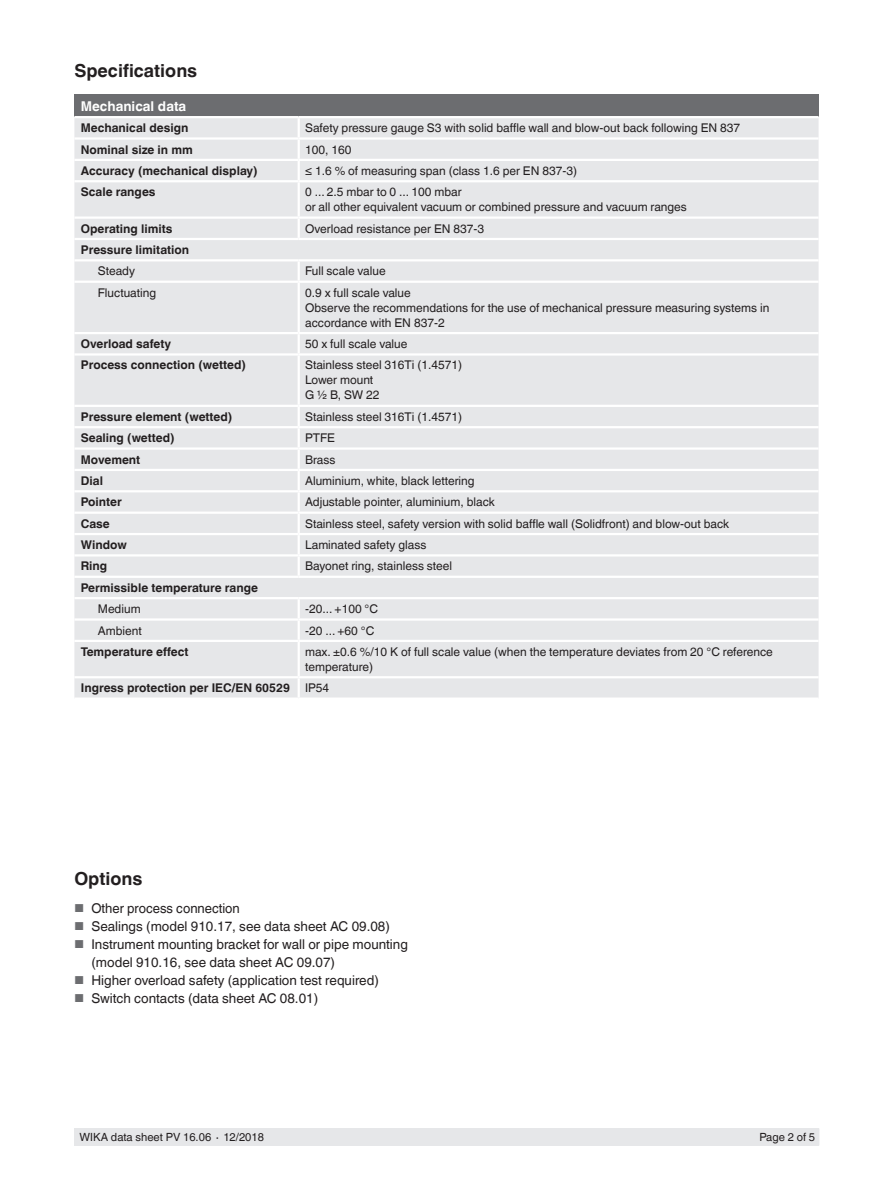
<style>
.page{position:relative;width:893px;height:1188px;background:#fff}
.page>*{position:absolute;margin:0;border:0;box-sizing:border-box;transform-origin:0 0}
.t1{font:700 18px "Helvetica World";color:#231f20}
.t2{font:13.5px/18px "Helvetica World";color:#231f20}
.t3{font:700 13.5px "Helvetica World";color:#fff}
.t4{font:12px/15px "Helvetica World";color:#231f20}
.t5{font:700 12px "Helvetica World";color:#231f20}
.t6{font:11.25px "Helvetica World";color:#231f20}
.s1{font-size:11.55px;color:#6c6d70}
</style>
<div class="page">
<div style="left:75px;top:1128px;width:744px;height:17px;background:#e6e7e9"></div>
<div style="left:74px;top:95px;width:745px;height:22px;background:#6c6d70"></div>
<div style="left:74px;top:118px;width:745px;height:580px;background:#e6e7e9"></div>
<hr style="left:74px;top:137px;width:225px;height:3px;background:#fff">
<hr style="left:299px;top:137px;width:520px;height:3px;background:#fff">
<svg style="left:298px;top:118px;width:2px;height:62px"></svg>
<hr style="left:74px;top:216px;width:225px;height:3px;background:#fff">
<hr style="left:299px;top:216px;width:520px;height:3px;background:#fff">
<svg style="left:298px;top:219px;width:2px;height:19px"></svg>
<hr style="left:298px;top:261px;width:2px;height:20px;background:#fff">
<hr style="left:74px;top:332px;width:225px;height:2px;background:#fff">
<hr style="left:299px;top:332px;width:520px;height:2px;background:#fff">
<svg style="left:298px;top:334px;width:2px;height:19px"></svg>
<hr style="left:298px;top:356px;width:2px;height:49px;background:#fff">
<hr style="left:74px;top:405px;width:225px;height:2px;background:#fff">
<hr style="left:299px;top:405px;width:520px;height:2px;background:#fff">
<hr style="left:74px;top:426px;width:225px;height:2px;background:#fff">
<hr style="left:299px;top:426px;width:520px;height:2px;background:#fff">
<hr style="left:74px;top:447px;width:225px;height:3px;background:#fff">
<hr style="left:299px;top:447px;width:520px;height:3px;background:#fff">
<hr style="left:74px;top:469px;width:225px;height:2px;background:#fff">
<hr style="left:299px;top:469px;width:520px;height:2px;background:#fff">
<svg style="left:298px;top:407px;width:2px;height:83px"></svg>
<hr style="left:74px;top:490px;width:225px;height:2px;background:#fff">
<hr style="left:299px;top:490px;width:520px;height:2px;background:#fff">
<hr style="left:298px;top:492px;width:2px;height:20px;background:#fff">
<hr style="left:74px;top:512px;width:225px;height:2px;background:#fff">
<hr style="left:299px;top:512px;width:520px;height:2px;background:#fff">
<hr style="left:74px;top:533px;width:225px;height:2px;background:#fff">
<hr style="left:299px;top:533px;width:520px;height:2px;background:#fff">
<hr style="left:74px;top:554px;width:225px;height:3px;background:#fff">
<hr style="left:299px;top:554px;width:520px;height:3px;background:#fff">
<svg style="left:298px;top:514px;width:2px;height:62px"></svg>
<hr style="left:74px;top:576px;width:225px;height:2px;background:#fff">
<hr style="left:299px;top:576px;width:520px;height:2px;background:#fff">
<hr style="left:74px;top:618px;width:225px;height:3px;background:#fff">
<hr style="left:299px;top:618px;width:520px;height:3px;background:#fff">
<svg style="left:298px;top:599px;width:2px;height:41px"></svg>
<hr style="left:74px;top:640px;width:225px;height:2px;background:#fff">
<hr style="left:299px;top:640px;width:520px;height:2px;background:#fff">
<hr style="left:298px;top:642px;width:2px;height:34px;background:#fff">
<hr style="left:74px;top:116px;width:225px;height:2px;background:#fff">
<hr style="left:299px;top:116px;width:520px;height:2px;background:#fff">
<hr style="left:74px;top:676px;width:225px;height:2px;background:#fff">
<hr style="left:299px;top:676px;width:520px;height:2px;background:#fff">
<hr style="left:298px;top:678px;width:2px;height:20px;background:#fff">
<hr style="left:299px;top:159px;width:520px;height:2px;background:#fff">
<hr style="left:299px;top:281px;width:520px;height:2px;background:#fff">
<hr style="left:74px;top:159px;width:225px;height:2px;background:#fff">
<hr style="left:74px;top:281px;width:225px;height:2px;background:#fff">
<hr style="left:298px;top:283px;width:2px;height:49px;background:#fff">
<hr style="left:74px;top:180px;width:225px;height:2px;background:#fff">
<hr style="left:299px;top:180px;width:520px;height:2px;background:#fff">
<hr style="left:74px;top:597px;width:225px;height:2px;background:#fff">
<hr style="left:299px;top:597px;width:520px;height:2px;background:#fff">
<hr style="left:74px;top:238px;width:225px;height:2px;background:#fff">
<hr style="left:299px;top:238px;width:520px;height:2px;background:#fff">
<hr style="left:74px;top:259px;width:225px;height:2px;background:#fff">
<hr style="left:299px;top:259px;width:520px;height:2px;background:#fff">
<hr style="left:74px;top:353px;width:225px;height:3px;background:#fff">
<hr style="left:298px;top:182px;width:2px;height:34px;background:#fff">
<hr style="left:299px;top:353px;width:520px;height:3px;background:#fff">
<h1 class="t1" style="left:74px;top:60px;width:124px">Specifications</h1>
<p class="t3" style="left:81px;top:98px;width:107px">Mechanical data</p>
<p class="t5" style="left:81px;top:121px;width:109px">Mechanical design</p>
<p class="t4" style="left:305px;top:120px;width:437px">Safety pressure gauge S3 with solid baffle wall and blow-out back following EN 837</p>
<p class="t5" style="left:81px;top:142px;width:114px">Nominal size in mm</p>
<p class="t4" style="left:305px;top:142px;width:48px">100, 160</p>
<p class="t5" style="left:81px;top:164px;width:178px">Accuracy (mechanical display)</p>
<p class="t4" style="left:305px;top:163px;width:273px">≤ 1.6 % of measuring span (class 1.6 per EN 837-3)</p>
<p class="t5" style="left:81px;top:185px;width:76px">Scale ranges</p>
<p class="t4" style="left:305px;top:185px;width:383px">0 ... 2.5 mbar to 0 ... 100 mbar<br>or all other equivalent vacuum or combined pressure and vacuum ranges</p>
<p class="t5" style="left:81px;top:221px;width:93px">Operating limits</p>
<p class="t4" style="left:305px;top:221px;width:181px">Overload resistance per EN 837-3</p>
<p class="t5" style="left:81px;top:243px;width:110px">Pressure limitation</p>
<p class="t4" style="left:98px;top:264px;width:39px">Steady</p>
<p class="t4" style="left:305px;top:264px;width:82px">Full scale value</p>
<p class="t4" style="left:98px;top:285px;width:60px">Fluctuating</p>
<p class="t4" style="left:305px;top:285px;width:466px">0.9 x full scale value<br>Observe the recommendations for the use of mechanical pressure measuring systems in accordance with EN 837-2</p>
<p class="t5" style="left:81px;top:337px;width:92px">Overload safety</p>
<p class="t4" style="left:305px;top:336px;width:104px">50 x full scale value</p>
<p class="t5" style="left:81px;top:358px;width:167px">Process connection (wetted)</p>
<p class="t4" style="left:305px;top:358px;width:159px">Stainless steel 316Ti (1.4571)<br>Lower mount<br>G ½ B, SW 22</p>
<p class="t5" style="left:81px;top:410px;width:153px">Pressure element (wetted)</p>
<p class="t4" style="left:305px;top:409px;width:159px">Stainless steel 316Ti (1.4571)</p>
<p class="t5" style="left:81px;top:431px;width:95px">Sealing (wetted)</p>
<p class="t4" style="left:305px;top:431px;width:32px">PTFE</p>
<p class="t5" style="left:81px;top:452px;width:61px">Movement</p>
<p class="t4" style="left:305px;top:452px;width:32px">Brass</p>
<p class="t5" style="left:81px;top:474px;width:24px">Dial</p>
<p class="t4" style="left:305px;top:473px;width:171px">Aluminium, white, black lettering</p>
<p class="t5" style="left:81px;top:495px;width:43px">Pointer</p>
<p class="t4" style="left:305px;top:495px;width:191px">Adjustable pointer, aluminium, black</p>
<p class="t5" style="left:81px;top:517px;width:30px">Case</p>
<p class="t4" style="left:305px;top:516px;width:426px">Stainless steel, safety version with solid baffle wall (Solidfront) and blow-out back</p>
<p class="t5" style="left:81px;top:538px;width:48px">Window</p>
<p class="t4" style="left:305px;top:537px;width:123px">Laminated safety glass</p>
<p class="t5" style="left:81px;top:559px;width:28px">Ring</p>
<p class="t4" style="left:305px;top:559px;width:149px">Bayonet ring, stainless steel</p>
<p class="t5" style="left:81px;top:581px;width:179px">Permissible temperature range</p>
<p class="t4" style="left:98px;top:602px;width:44px">Medium</p>
<p class="t4" style="left:305px;top:602px;width:75px">-20... +100 °C</p>
<p class="t4" style="left:98px;top:623px;width:45px">Ambient</p>
<p class="t4" style="left:305px;top:623px;width:71px">-20 ... +60 °C</p>
<p class="t5" style="left:81px;top:645px;width:109px">Temperature effect</p>
<p class="t4" style="left:305px;top:644px;width:469px">max. ±0.6 %/10 K of full scale value (when the temperature deviates from 20 °C reference temperature)</p>
<p class="t5" style="left:81px;top:681px;width:211px">Ingress protection per IEC/EN 60529</p>
<p class="t4" style="left:305px;top:681px;width:26px">IP54</p>
<h1 class="t1" style="left:74px;top:868px;width:70px">Options</h1>
<p class="t2" style="left:74px;top:899px;width:167px"><span class="s1">■</span> Other process connection</p>
<p class="t2" style="left:74px;top:917px;width:317px"><span class="s1">■</span> Sealings (model 910.17, see data sheet AC 09.08)</p>
<p class="t2" style="left:91px;top:935px;width:318px;text-indent:-17px"><span class="s1">■</span> Instrument mounting bracket for wall or pipe mounting (model 910.16, see data sheet AC 09.07)</p>
<p class="t2" style="left:74px;top:971px;width:306px"><span class="s1">■</span> Higher overload safety (application test required)</p>
<p class="t2" style="left:74px;top:989px;width:245px"><span class="s1">■</span> Switch contacts (data sheet AC 08.01)</p>
<p class="t6" style="left:80px;top:1131px;width:186px">WIKA data sheet PV 16.06 ∙ 12/2018</p>
<p class="t6" style="left:759px;top:1131px;width:57px">Page 2 of 5</p>
</div>
